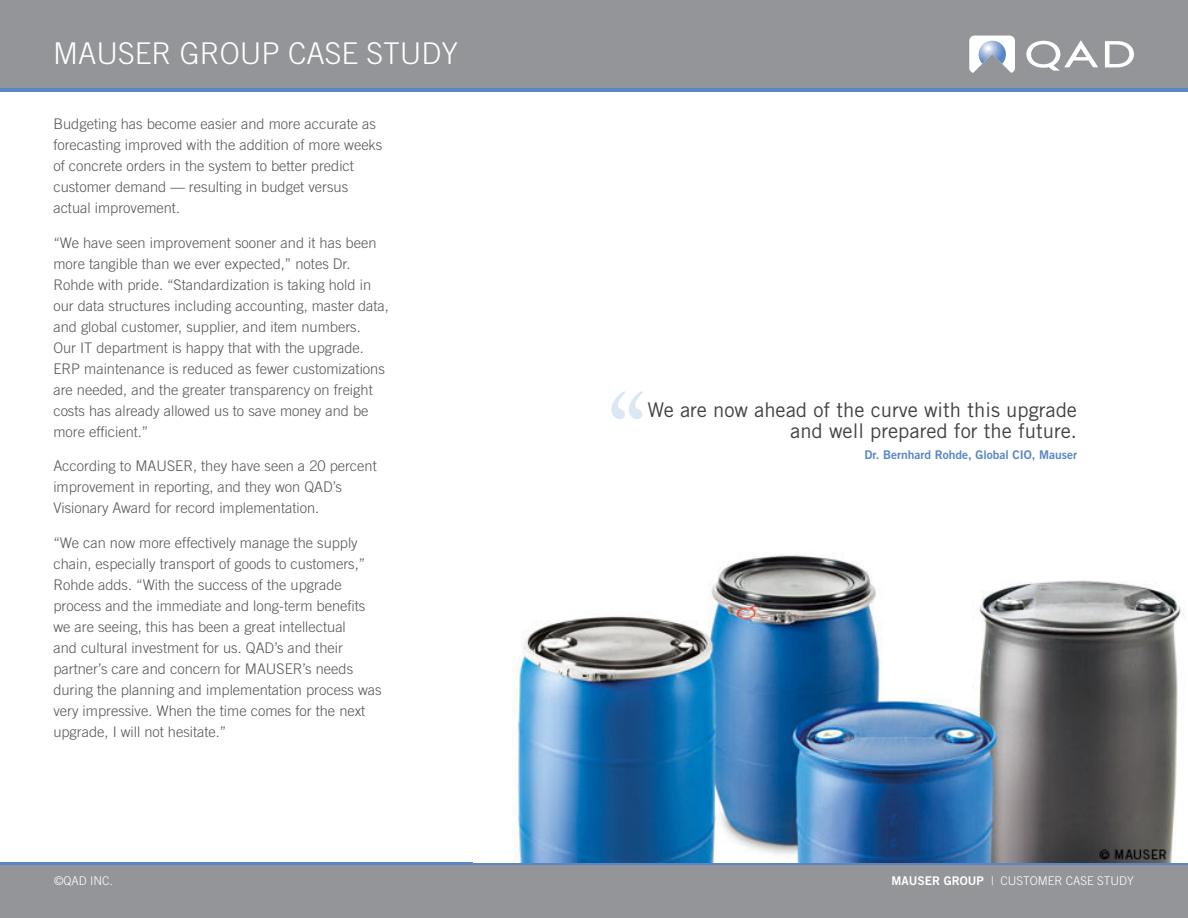
<style>
.page{position:relative;width:1188px;height:918px;background:#fff}
.page>*{position:absolute;margin:0;border:0;box-sizing:border-box;transform-origin:0 0}
.t1{font:300 30px "Trade Gothic LT Std";color:#fff}
.t2{font:20.25px/21px "Trade Gothic LT Std";color:#414042;text-align:right}
.Normal_Body{font:300 14.7px/21px "Trade Gothic LT Std";color:#545557}
.t3{font:300 12px "Trade Gothic LT Std";color:#fff}
.t4{font:12px "Trade Gothic LT Std Bd 2";color:#5786c5}
.s1{color:#3e3e3f}
.s2{font-family:"Trade Gothic LT Std Bd 2";font-weight:400}
</style>
<div class="page">
<div style="left:0;top:862px;width:1188px;height:17px;background:#5987c6"></div>
<div style="left:0;top:865px;width:1188px;height:53px;background:#939598"></div>
<img style="left:512px;top:555px;width:673px;height:307px">
<div style="left:0;top:75px;width:1188px;height:17px;background:#5987c6"></div>
<div style="left:0;top:0;width:1188px;height:88px;background:#939598"></div>
<svg style="left:1105px;top:41px;width:29px;height:26px"></svg>
<svg style="left:1026px;top:40px;width:72px;height:31px"></svg>
<svg style="left:969px;top:36px;width:46px;height:37px"></svg>
<svg style="left:611px;top:391px;width:32px;height:28px"></svg>
<p class="t1" style="left:53px;top:36px;width:407px">MAUSER GROUP CASE STUDY</p>
<p class="Normal_Body" style="left:53px;top:113px;width:331px">Budgeting has become easier and more accurate as forecasting improved with the addition of more weeks of concrete orders in the system to better predict customer demand <span class="s1">—</span> resulting in budget versus actual improvement.</p>
<p class="Normal_Body" style="left:53px;top:232px;width:337px">“We have seen improvement sooner and it has been more tangible than we ever expected,” notes Dr.<br>Rohde with pride. “Standardization is taking hold in our data structures including accounting, master data, and global customer, supplier, and item numbers.<br>Our IT department is happy that with the upgrade.<br>ERP maintenance is reduced as fewer customizations are needed, and the greater transparency on freight costs has already allowed us to save money and be more efficient.”</p>
<p class="Normal_Body" style="left:53px;top:455px;width:325px">According to MAUSER, they have seen a 20 percent improvement in reporting, and they won QAD’s<br>Visionary Award for record implementation.</p>
<p class="Normal_Body" style="left:53px;top:532px;width:330px">“We can now more effectively manage the supply chain, especially transport of goods to customers,” Rohde adds. “With the success of the upgrade process and the immediate and long-term benefits we are seeing, this has been a great intellectual<br>and cultural investment for us. QAD’s and their partner’s care and concern for MAUSER’s needs during the planning and implementation process was very impressive. When the time comes for the next upgrade, I will not hesitate.”</p>
<p class="t2" style="left:648px;top:399px;width:431px">We are now ahead of the curve with this upgrade and well prepared for the future.</p>
<p class="t4" style="left:864px;top:447px;width:214px">Dr. Bernhard Rohde, Global CIO, Mauser</p>
<p class="t3" style="left:54px;top:873px;width:60px">©QAD INC.</p>
<p class="t3" style="left:892px;top:873px;width:244px"><span class="s2">MAUSER GROUP</span> | CUSTOMER CASE STUDY</p>
</div>
